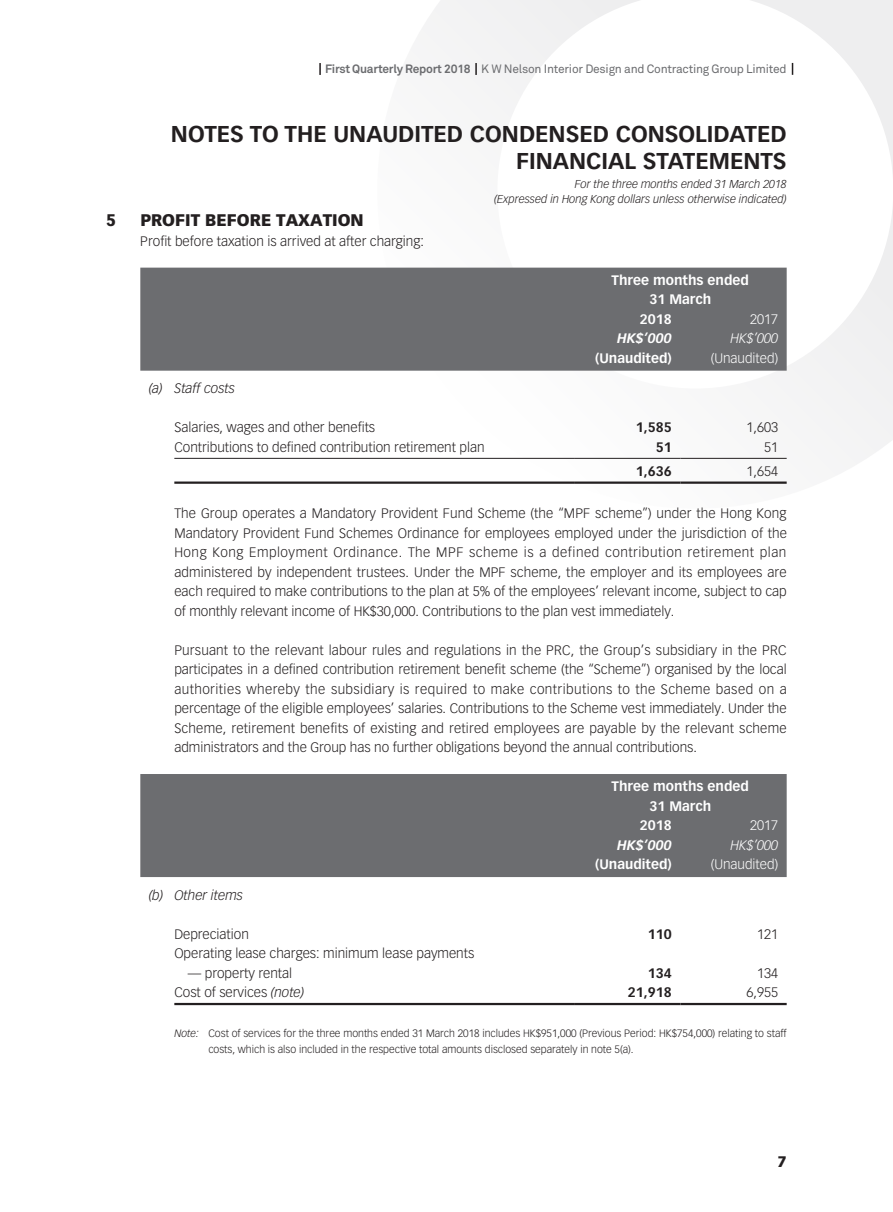
<style>
.page{position:relative;width:893px;height:1212px;background:#fff}
.page>*{position:absolute;margin:0;border:0;box-sizing:border-box;transform-origin:0 0}
.t1{font:700 22.5px/27px "Vectora LT Std";color:#231f20;text-align:right}
.t2{font:900 16.5px "Vectora LT Std";color:#231f20}
.t3{font:900 15px "Vectora LT Std";color:#231f20}
.t4{font:300 13.5px/19.5px "Vectora LT Std";color:#231f20;text-align:justify}
.t5{font:700 13.5px "Vectora LT Std";color:#fff}
.t6{font:300 13.5px "Vectora LT Std";color:#fff}
.t7{font:italic 300 13.5px "Vectora LT Std";color:#231f20}
.t8{font:700 13.5px "Vectora LT Std";color:#231f20}
.t9{font:italic 700 13.5px "Vectora LT Std";color:#fff}
.t10{font:italic 300 13.5px "Vectora LT Std";color:#fff}
.t11{font:12px "Akkurat Pro";letter-spacing:-.02em;color:#6c6d70}
.t12{font:italic 300 11.25px/15px "Vectora LT Std";color:#231f20;text-align:right}
.t13{font:300 10.5px/16.5px "Vectora LT Std";color:#231f20}
.s1{font-weight:700}
.s2{font-style:italic}
</style>
<div class="page">
<svg style="left:377px;top:0;width:516px;height:464px"></svg>
<svg style="left:497px;top:0;width:396px;height:388px"></svg>
<svg style="left:792px;top:63px;width:1px;height:12px"></svg>
<svg style="left:319px;top:63px;width:2px;height:12px"></svg>
<svg style="left:475px;top:63px;width:2px;height:12px"></svg>
<div style="left:140px;top:268px;width:647px;height:103px;background:#6c6d70"></div>
<hr style="left:174px;top:458px;width:400px;height:1px;background:#231f20">
<hr style="left:574px;top:458px;width:106px;height:1px;background:#231f20">
<hr style="left:680px;top:458px;width:107px;height:1px;background:#231f20">
<hr style="left:174px;top:481px;width:400px;height:3px;background:#231f20">
<hr style="left:574px;top:481px;width:106px;height:3px;background:#231f20">
<hr style="left:680px;top:481px;width:107px;height:3px;background:#231f20">
<div style="left:140px;top:774px;width:647px;height:103px;background:#6c6d70"></div>
<hr style="left:174px;top:1003px;width:400px;height:2px;background:#231f20">
<hr style="left:574px;top:1003px;width:106px;height:2px;background:#231f20">
<hr style="left:680px;top:1003px;width:107px;height:2px;background:#231f20">
<p class="t11" style="left:325px;top:62px;width:463px"><span class="s1">First Quarterly Report 2018</span> K W Nelson Interior Design and Contracting Group Limited</p>
<h1 class="t1" style="left:171px;top:120px;width:617px">NOTES TO THE UNAUDITED CONDENSED CONSOLIDATED<br>FINANCIAL STATEMENTS</h1>
<p class="t2" style="left:106px;top:210px;width:11px">5</p>
<p class="t2" style="left:140px;top:210px;width:225px">PROFIT BEFORE TAXATION</p>
<p class="t4" style="left:140px;top:231px;width:285px">Profit before taxation is arrived at after charging:</p>
<p class="t12" style="left:494px;top:176px;width:294px">For the three months ended 31 March 2018<br>(Expressed in Hong Kong dollars unless otherwise indicated)</p>
<p class="t5" style="left:612px;top:272px;width:139px">Three months ended</p>
<p class="t5" style="left:649px;top:291px;width:63px">31 March</p>
<p class="t5" style="left:640px;top:311px;width:33px">2018</p>
<p class="t6" style="left:750px;top:311px;width:30px">2017</p>
<p class="t9" style="left:617px;top:330px;width:56px">HK$’000</p>
<p class="t10" style="left:730px;top:330px;width:49px">HK$’000</p>
<p class="t5" style="left:595px;top:350px;width:78px">(Unaudited)</p>
<p class="t6" style="left:711px;top:350px;width:69px">(Unaudited)</p>
<p class="t7" style="left:149px;top:381px;width:88px">(a) Staff costs</p>
<p class="t4" style="left:174px;top:418px;width:202px">Salaries, wages and other benefits</p>
<p class="t8" style="left:636px;top:419px;width:37px">1,585</p>
<p class="t4" style="left:747px;top:418px;width:33px">1,603</p>
<p class="t4" style="left:174px;top:437px;width:312px">Contributions to defined contribution retirement plan</p>
<p class="t8" style="left:656px;top:439px;width:17px">51</p>
<p class="t4" style="left:764px;top:437px;width:16px">51</p>
<p class="t8" style="left:636px;top:463px;width:37px">1,636</p>
<p class="t4" style="left:747px;top:462px;width:33px">1,654</p>
<p class="t4" style="left:174px;top:504px;width:614px">The Group operates a Mandatory Provident Fund Scheme (the “MPF scheme”) under the Hong Kong Mandatory Provident Fund Schemes Ordinance for employees employed under the jurisdiction of the Hong Kong Employment Ordinance. The MPF scheme is a defined contribution retirement plan administered by independent trustees. Under the MPF scheme, the employer and its employees are each required to make contributions to the plan at 5% of the employees’ relevant income, subject to cap of monthly relevant income of HK$30,000. Contributions to the plan vest immediately.</p>
<p class="t4" style="left:174px;top:640px;width:614px">Pursuant to the relevant labour rules and regulations in the PRC, the Group’s subsidiary in the PRC participates in a defined contribution retirement benefit scheme (the “Scheme”) organised by the local authorities whereby the subsidiary is required to make contributions to the Scheme based on a percentage of the eligible employees’ salaries. Contributions to the Scheme vest immediately. Under the Scheme, retirement benefits of existing and retired employees are payable by the relevant scheme administrators and the Group has no further obligations beyond the annual contributions.</p>
<p class="t5" style="left:612px;top:778px;width:139px">Three months ended</p>
<p class="t5" style="left:649px;top:798px;width:63px">31 March</p>
<p class="t5" style="left:640px;top:817px;width:33px">2018</p>
<p class="t6" style="left:750px;top:818px;width:30px">2017</p>
<p class="t9" style="left:617px;top:837px;width:56px">HK$’000</p>
<p class="t10" style="left:730px;top:837px;width:49px">HK$’000</p>
<p class="t5" style="left:595px;top:856px;width:78px">(Unaudited)</p>
<p class="t6" style="left:711px;top:856px;width:69px">(Unaudited)</p>
<p class="t7" style="left:149px;top:887px;width:96px">(b) Other items</p>
<p class="t4" style="left:174px;top:924px;width:76px">Depreciation</p>
<p class="t8" style="left:648px;top:926px;width:25px">110</p>
<p class="t4" style="left:757px;top:924px;width:23px">121</p>
<p class="t4" style="left:174px;top:944px;width:301px">Operating lease charges: minimum lease payments</p>
<p class="t4" style="left:188px;top:963px;width:106px">— property rental</p>
<p class="t8" style="left:648px;top:965px;width:25px">134</p>
<p class="t4" style="left:757px;top:963px;width:23px">134</p>
<p class="t4" style="left:174px;top:983px;width:132px">Cost of services <span class="s2">(note)</span></p>
<p class="t8" style="left:628px;top:984px;width:45px">21,918</p>
<p class="t4" style="left:747px;top:983px;width:33px">6,955</p>
<p class="t13" style="left:208px;top:1025px;width:580px;text-indent:-34px"><span class="s2">Note:</span> Cost of services for the three months ended 31 March 2018 includes HK$951,000 (Previous Period: HK$754,000) relating to staff costs, which is also included in the respective total amounts disclosed separately in note 5(a).</p>
<p class="t3" style="left:778px;top:1152px;width:10px">7</p>
</div>
